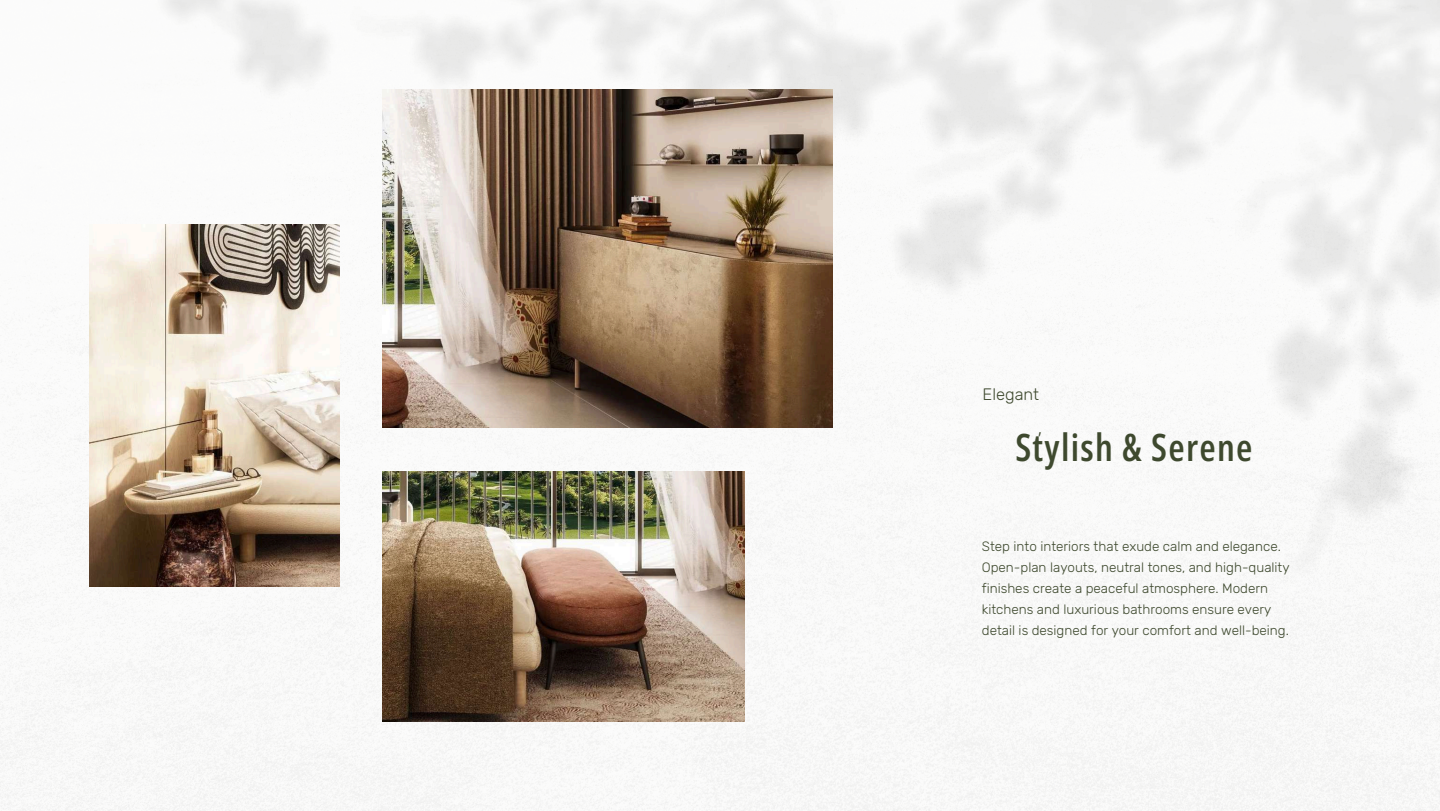
<style>
.page{position:relative;width:1440px;height:811px;background:#fff}
.page>*{position:absolute;margin:0;border:0;box-sizing:border-box;transform-origin:0 0}
.t1{font:600 37.5px "Open Sans Condensed";letter-spacing:.035em;color:#3e492e}
.t2{font:300 16.5px "Rubik";color:#3e492e}
.t3{font:16.5px "Open Sans Condensed";color:#3e492e}
.t4{font:300 13.5px/20.9px "Rubik";color:#3e492e}
</style>
<div class="page">
<img style="left:0;top:0;width:1440px;height:810px">
<img style="left:382px;top:471px;width:362px;height:250px">
<img style="left:382px;top:89px;width:450px;height:338px">
<img style="left:89px;top:224px;width:250px;height:362px">
<p class="t2" style="left:983px;top:385px;width:58px">Elegant</p>
<p class="t3" style="left:1038px;top:415px;width:5px">,</p>
<h1 class="t1" style="left:1015px;top:420px;width:239px">Stylish &amp; Serene</h1>
<p class="t4" style="left:982px;top:536px;width:309px">Step into interiors that exude calm and elegance.<br>Open-plan layouts, neutral tones, and high-quality finishes create a peaceful atmosphere. Modern kitchens and luxurious bathrooms ensure every detail is designed for your comfort and well-being.</p>
</div>
